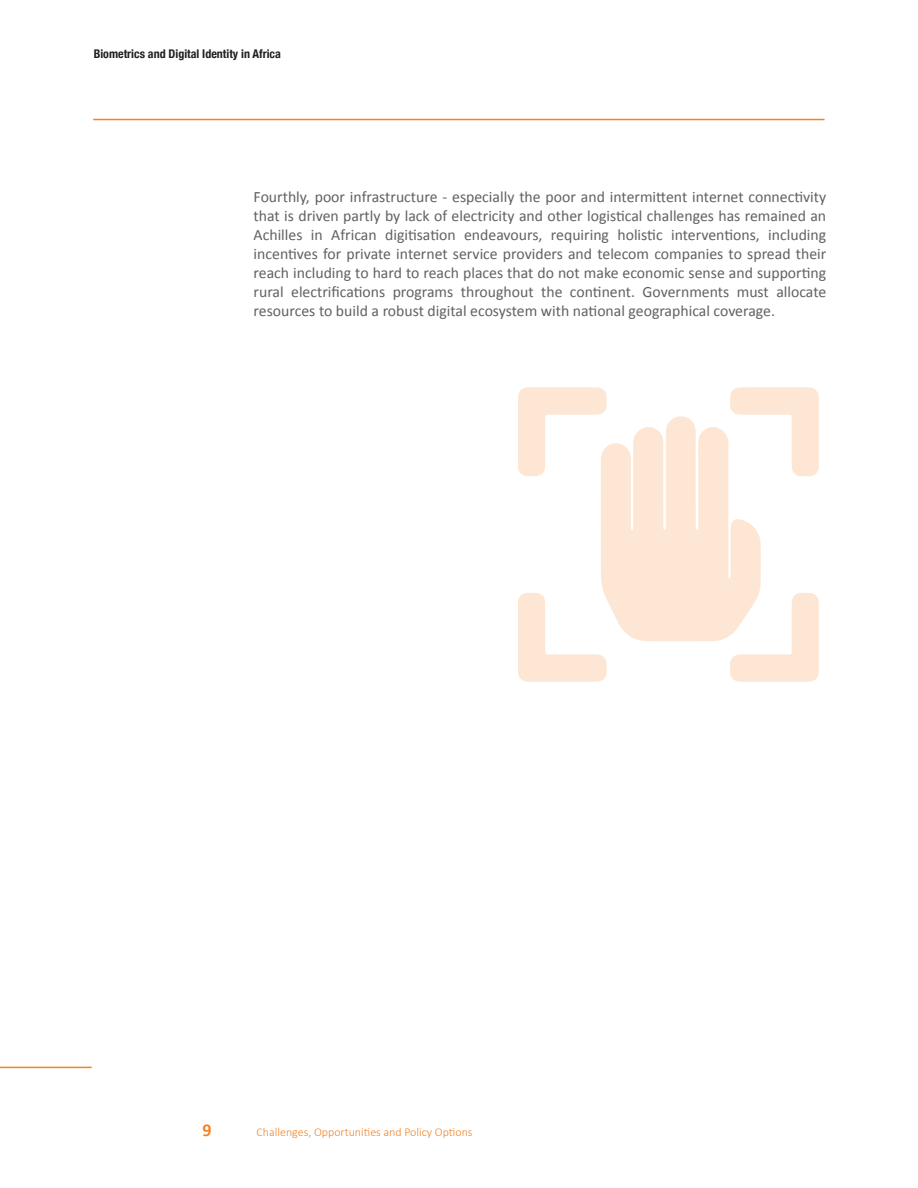
<style>
.page{position:relative;width:918px;height:1188px;background:#fff}
.page>*{position:absolute;margin:0;border:0;box-sizing:border-box;transform-origin:0 0}
.t1{font:700 18px "Calibri";color:#f58220}
.t2{font:15.75px/18.9px "Calibri";color:#606160;text-align:justify}
.t3{font:300 12px "Calibri";color:#f58220}
.t4{font:700 condensed 12px "Helvetica Neue";color:#231f20}
</style>
<div class="page">
<hr style="left:93px;top:119px;width:732px;height:1px;background:#f58220">
<hr style="left:0;top:1067px;width:92px;height:1px;background:#f58220">
<svg style="left:518px;top:387px;width:301px;height:295px"></svg>
<p class="t4" style="left:94px;top:44px;width:189px">Biometrics and Digital Identity in Africa</p>
<p class="t2" style="left:254px;top:187px;width:574px">Fourthly, poor infrastructure - especially the poor and intermittent internet connectivity that is driven partly by lack of electricity and other logistical challenges has remained an Achilles in African digitisation endeavours, requiring holistic interventions, including incentives for private internet service providers and telecom companies to spread their reach including to hard to reach places that do not make economic sense and supporting rural electrifications programs throughout the continent. Governments must allocate resources to build a robust digital ecosystem with national geographical coverage.</p>
<p class="t1" style="left:203px;top:1117px;width:11px">9</p>
<p class="t3" style="left:257px;top:1124px;width:218px">Challenges, Opportunities and Policy Options</p>
</div>
